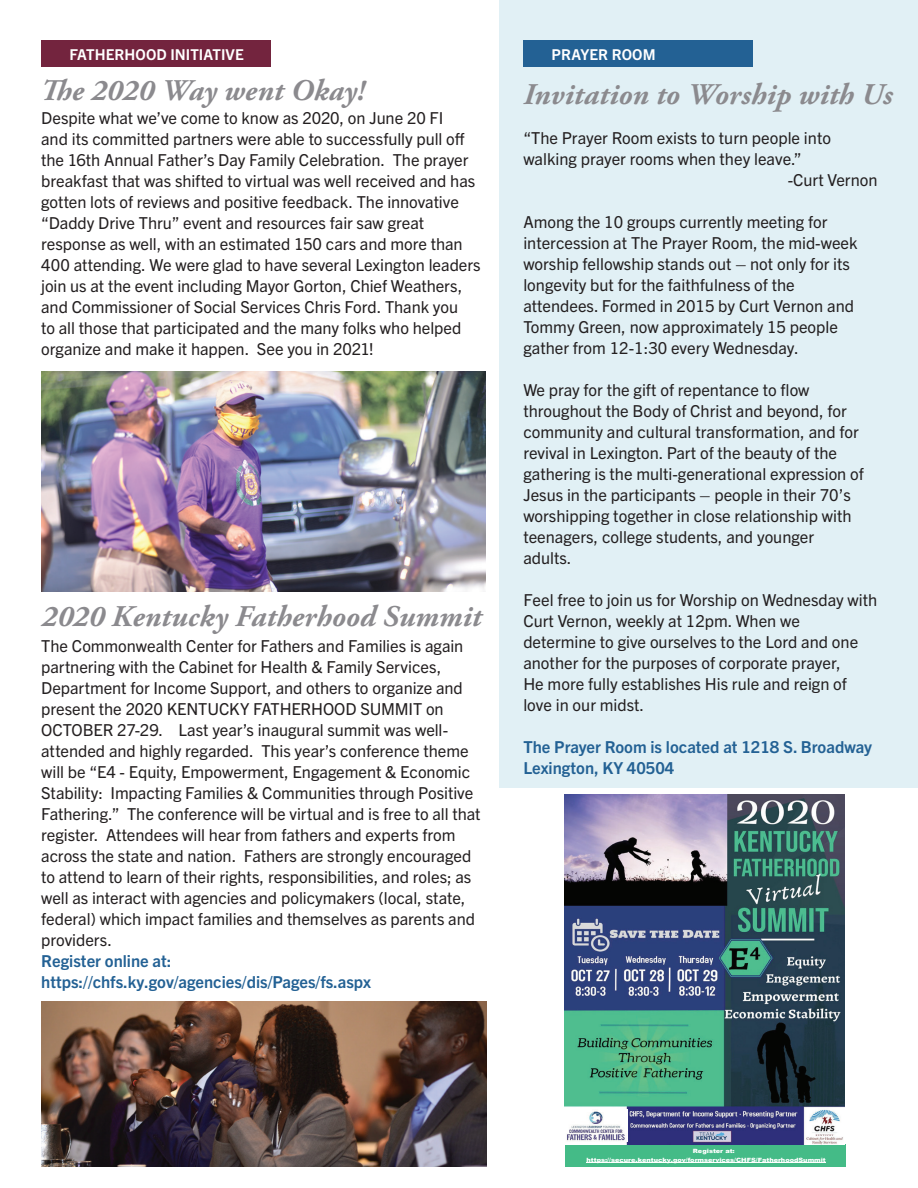
<style>
.page{position:relative;width:918px;height:1188px;background:#fff}
.page>*{position:absolute;margin:0;border:0;box-sizing:border-box;transform-origin:0 0}
.t1{font:italic 700 30px "Adobe Garamond Pro";letter-spacing:.005em;color:#8b8a8e}
.t2{font:16.5px/21px "Trade Gothic Next LT Pro";color:#231f20}
.t3{font:700 16.5px/21px "Trade Gothic Next LT Pro";color:#236194}
.t4{font:700 15px "Trade Gothic Next LT Pro";letter-spacing:.005em;color:#fff}
.t5{font:900 5.85px/8.2px "Arial";color:#fff;scale:1.13 1}
</style>
<div class="page">
<div style="left:500px;top:0;width:418px;height:787px;background:#e1f0f5"></div>
<div style="left:523px;top:40px;width:230px;height:28px;background:#236194"></div>
<div style="left:41px;top:40px;width:230px;height:28px;background:#73243e"></div>
<img style="left:41px;top:372px;width:445px;height:220px">
<img style="left:41px;top:1002px;width:445px;height:165px">
<div style="left:565px;top:1145px;width:280px;height:22px;background:#44bb87"></div>
<hr style="left:587px;top:1162px;width:239px;height:1px;background:#fff">
<img style="left:565px;top:795px;width:280px;height:350px">
<img style="left:565px;top:1110px;width:62px;height:31px">
<p class="t4" style="left:69px;top:44px;width:176px">FATHERHOOD INITIATIVE</p>
<h1 class="t1" style="left:40px;top:73px;width:326px">The 2020 Way went Okay!</h1>
<p class="t2" style="left:41px;top:106px;width:441px">Despite what we’ve come to know as 2020, on June 20 FI<br>and its committed partners were able to successfully pull off the 16th Annual Father’s Day Family Celebration. The prayer breakfast that was shifted to virtual was well received and has gotten lots of reviews and positive feedback. The innovative “Daddy Drive Thru” event and resources fair saw great response as well, with an estimated 150 cars and more than 400 attending. We were glad to have several Lexington leaders join us at the event including Mayor Gorton, Chief Weathers, and Commissioner of Social Services Chris Ford. Thank you<br>to all those that participated and the many folks who helped organize and make it happen. See you in 2021!</p>
<h1 class="t1" style="left:41px;top:599px;width:441px">2020 Kentucky Fatherhood Summit</h1>
<p class="t2" style="left:41px;top:634px;width:441px">The Commonwealth Center for Fathers and Families is again partnering with the Cabinet for Health &amp; Family Services, Department for Income Support, and others to organize and present the 2020 KENTUCKY FATHERHOOD SUMMIT on OCTOBER 27-29. Last year’s inaugural summit was well&shy;attended and highly regarded. This year’s conference theme will be “E4 - Equity, Empowerment, Engagement &amp; Economic Stability: Impacting Families &amp; Communities through Positive Fathering.” The conference will be virtual and is free to all that register. Attendees will hear from fathers and experts from across the state and nation. Fathers are strongly encouraged to attend to learn of their rights, responsibilities, and roles; as well as interact with agencies and policymakers (local, state, federal) which impact families and themselves as parents and providers.</p>
<p class="t3" style="left:41px;top:949px;width:331px">Register online at: https://chfs.ky.gov/agencies/dis/Pages/fs.aspx</p>
<p class="t4" style="left:552px;top:44px;width:106px">PRAYER ROOM</p>
<h1 class="t1" style="left:523px;top:78px;width:371px">Invitation to Worship with Us</h1>
<p class="t2" style="left:523px;top:126px;width:309px">“The Prayer Room exists to turn people into</p>
<p class="t2" style="left:523px;top:147px;width:280px">walking prayer rooms when they leave.”</p>
<p class="t2" style="left:788px;top:168px;width:91px">-Curt Vernon</p>
<p class="t2" style="left:523px;top:210px;width:336px">Among the 10 groups currently meeting for intercession at The Prayer Room, the mid-week worship fellowship stands out – not only for its longevity but for the faithfulness of the attendees. Formed in 2015 by Curt Vernon and Tommy Green, now approximately 15 people gather from 12-1:30 every Wednesday.</p>
<p class="t2" style="left:523px;top:378px;width:342px">We pray for the gift of repentance to flow throughout the Body of Christ and beyond, for community and cultural transformation, and for revival in Lexington. Part of the beauty of the gathering is the multi-generational expression of Jesus in the participants – people in their 70’s worshipping together in close relationship with teenagers, college students, and younger adults.</p>
<p class="t2" style="left:523px;top:588px;width:356px">Feel free to join us for Worship on Wednesday with Curt Vernon, weekly at 12pm. When we<br>determine to give ourselves to the Lord and one another for the purposes of corporate prayer,<br>He more fully establishes His rule and reign of love in our midst.</p>
<p class="t3" style="left:523px;top:735px;width:350px">The Prayer Room is located at 1218 S. Broadway<br>Lexington, KY 40504</p>
<p class="t5" style="left:587px;top:1147px;width:213px;text-indent:106px">Register at: https://secure.kentucky.gov/formservices/CHFS/FatherhoodSummit</p>
</div>
